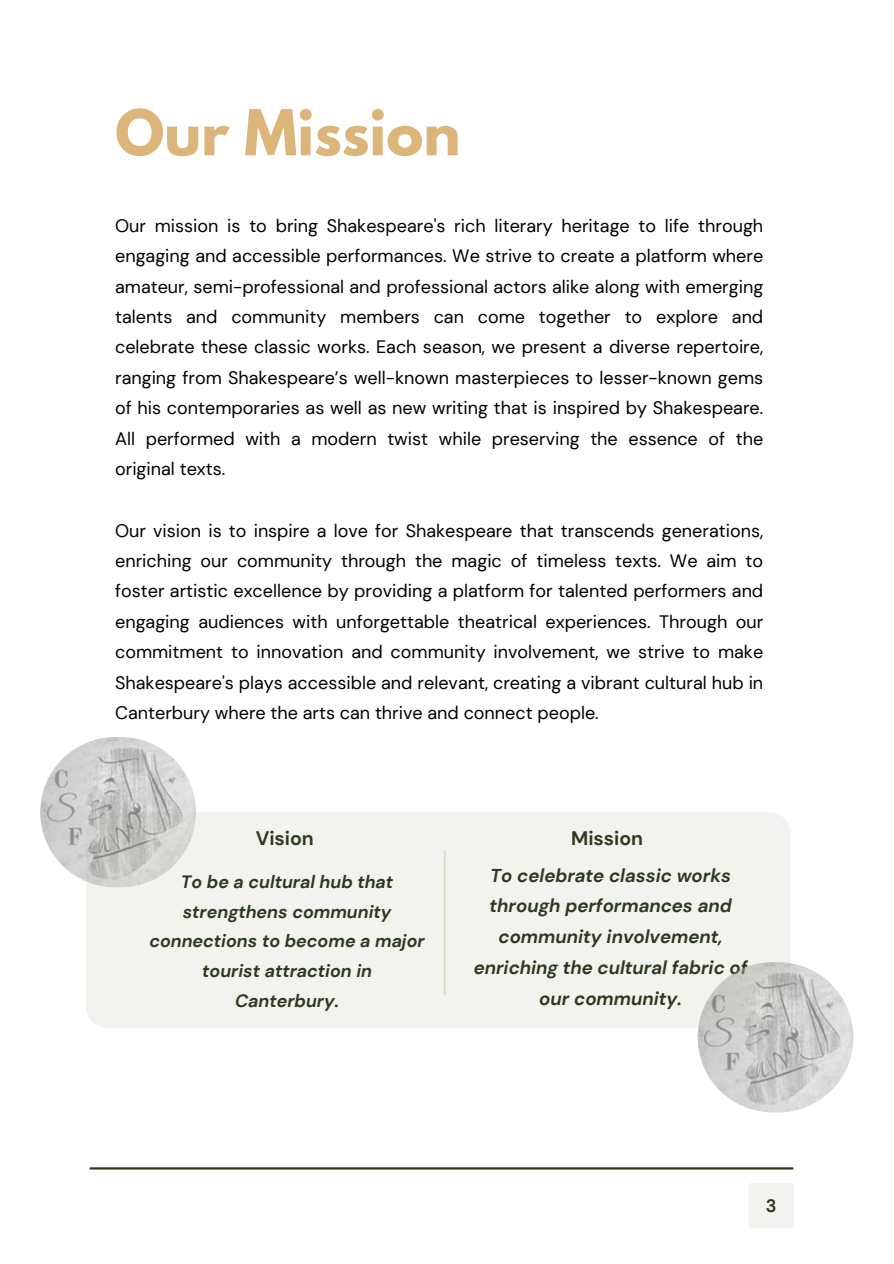
<style>
.page{position:relative;width:894px;height:1264px;background:#fff}
.page>*{position:absolute;margin:0;border:0;box-sizing:border-box;transform-origin:0 0}
.t1{font:700 55.95px "League Spartan";color:#dcb57b}
.t2{font:700 19.5px "DM Sans";color:#2b391f}
.t3{font:italic 700 18.6px/30.8px "DM Sans";color:#2b391f;text-align:center}
.t4{font:18px/30.3px "DM Sans";color:#000;text-align:justify}
.t5{font:700 18px "DM Sans";color:#2b391f}
.t6{font:italic 700 17.85px/29.7px "DM Sans";color:#2b391f;text-align:center}
</style>
<div class="page">
<hr style="left:90px;top:1167px;width:702px;height:2px;background:#2b391f">
<div style="left:748px;top:1182px;width:45px;height:45px;background:#f2f3ee;border-radius:2px"></div>
<div style="left:86px;top:812px;width:704px;height:215px;background:#f2f3ee;border-radius:21px"></div>
<hr style="left:443px;top:851px;width:2px;height:143px;background:#dde1c9">
<img style="left:40px;top:737px;width:155px;height:150px">
<img style="left:697px;top:962px;width:155px;height:150px">
<h1 class="t1" style="left:115px;top:105px;width:346px">Our Mission</h1>
<p class="t4" style="left:115px;top:211px;width:649px">Our mission is to bring Shakespeare's rich literary heritage to life through engaging and accessible performances. We strive to create a platform where amateur, semi-professional and professional actors alike along with emerging talents and community members can come together to explore and celebrate these classic works. Each season, we present a diverse repertoire, ranging from Shakespeare’s well-known masterpieces to lesser-known gems of his contemporaries as well as new writing that is inspired by Shakespeare.<br>All performed with a modern twist while preserving the essence of the original texts.</p>
<p class="t4" style="left:115px;top:515px;width:649px">Our vision is to inspire a love for Shakespeare that transcends generations, enriching our community through the magic of timeless texts. We aim to foster artistic excellence by providing a platform for talented performers and engaging audiences with unforgettable theatrical experiences. Through our commitment to innovation and community involvement, we strive to make Shakespeare's plays accessible and relevant, creating a vibrant cultural hub in Canterbury where the arts can thrive and connect people.</p>
<h2 class="t2" style="left:255px;top:825px;width:60px">Vision</h2>
<p class="t2" style="left:571px;top:825px;width:73px">Mission</p>
<h2 class="t3" style="left:473px;top:859px;width:275px">To celebrate classic works through performances and community involvement, enriching the cultural fabric of our community.</h2>
<h2 class="t6" style="left:149px;top:866px;width:277px">To be a cultural hub that strengthens community connections to become a major tourist attraction in<br>Canterbury.</h2>
<p class="t5" style="left:765px;top:1194px;width:12px">3</p>
</div>
